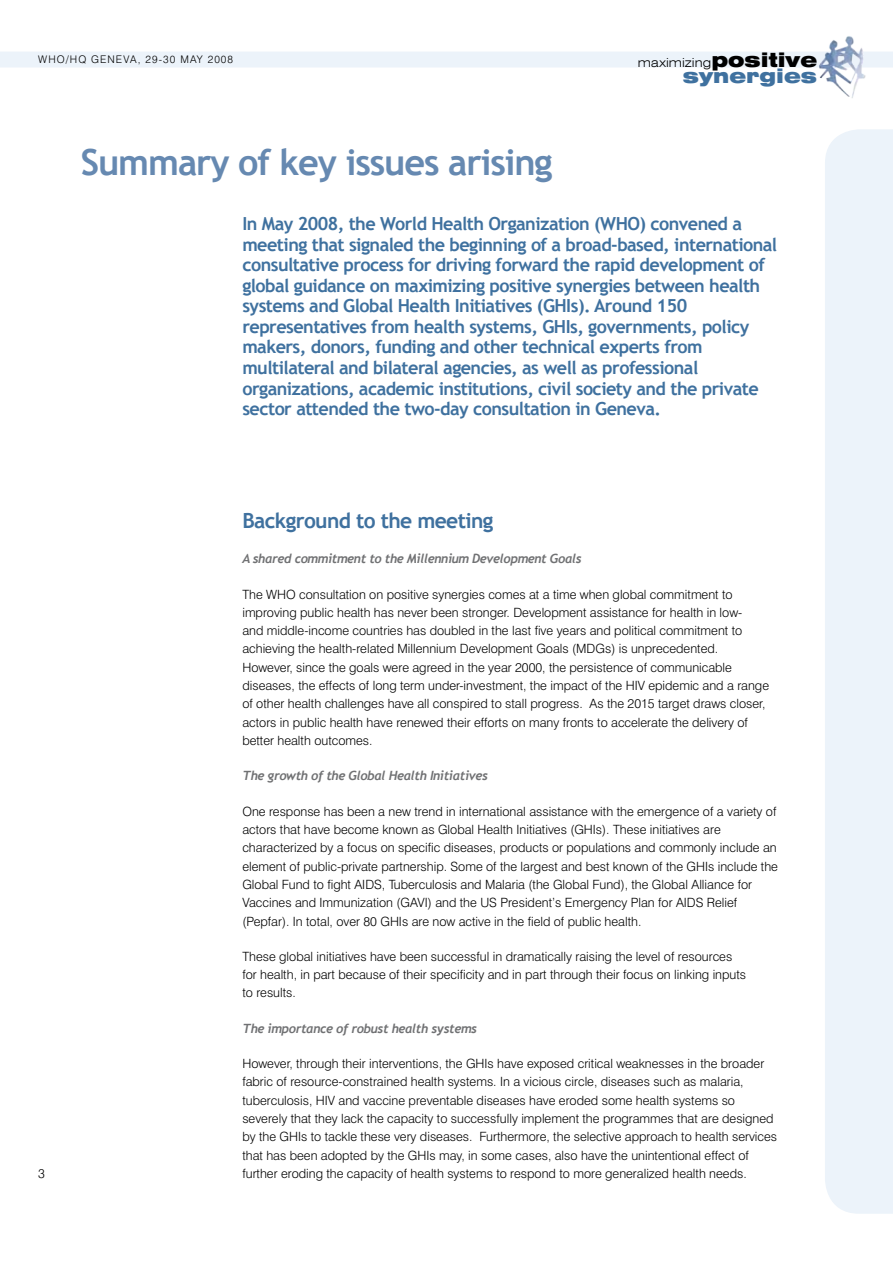
<style>
.page{position:relative;width:893px;height:1263px;background:#fff}
.page>*{position:absolute;margin:0;border:0;box-sizing:border-box;transform-origin:0 0}
.t1{font:700 36px "Trebuchet MS";letter-spacing:-.03em;color:#6689b1}
.t2{font:700 21px "Trebuchet MS";letter-spacing:-.03em;color:#3f719f}
.t3{font:900 expanded 19.35px "Swiss 721 BT";color:#3f719f}
.t4{font:700 18px/20.5px "Trebuchet MS";letter-spacing:-.03em;color:#3f719f}
.t5{font:300 12.75px/18.3px "Swiss 721 BT";color:#000}
.t6{font:italic 700 12.75px "Trebuchet";letter-spacing:-.03em;color:#707173}
.t7{font:300 expanded 12.45px "Swiss 721 BT";color:#000}
.t8{font:300 10.5px "Swiss 721 BT";letter-spacing:.1em;color:#000}
.s1{font-weight:900;font-size:19.35px}
</style>
<div class="page">
<div style="left:0;top:52px;width:893px;height:15px;background:#ecf3fa"></div>
<img style="left:812px;top:36px;width:61px;height:62px">
<div style="left:825px;top:129px;width:68px;height:1085px;background:#ecf3fa"></div>
<p class="t8" style="left:38px;top:53px;width:196px">WHO/HQ Geneva, 29-30 May 2008</p>
<p class="t7" style="left:638px;top:55px;width:181px">maximizing<span class="s1">positive</span></p>
<h3 class="t3" style="left:683px;top:65px;width:136px">synergies</h3>
<h1 class="t1" style="left:81px;top:140px;width:473px">Summary of key issues arising</h1>
<p class="t5" style="left:38px;top:1164px;width:8px">3</p>
<p class="t4" style="left:242px;top:213px;width:536px">In May 2008, the World Health Organization (WHO) convened a meeting that signaled the beginning of a broad-based, international consultative process for driving forward the rapid development of global guidance on maximizing positive synergies between health systems and Global Health Initiatives (GHIs). Around 150 representatives from health systems, GHIs, governments, policy makers, donors, funding and other technical experts from multilateral and bilateral agencies, as well as professional organizations, academic institutions, civil society and the private sector attended the two-day consultation in Geneva.</p>
<h2 class="t2" style="left:242px;top:507px;width:252px">Background to the meeting</h2>
<p class="t6" style="left:242px;top:551px;width:341px">A shared commitment to the Millennium Development Goals</p>
<p class="t5" style="left:242px;top:585px;width:528px">The WHO consultation on positive synergies comes at a time when global commitment to improving public health has never been stronger. Development assistance for health in low-<br>and middle-income countries has doubled in the last five years and political commitment to achieving the health-related Millennium Development Goals (MDGs) is unprecedented.<br>However, since the goals were agreed in the year 2000, the persistence of communicable diseases, the effects of long term under-investment, the impact of the HIV epidemic and a range of other health challenges have all conspired to stall progress. As the 2015 target draws closer, actors in public health have renewed their efforts on many fronts to accelerate the delivery of better health outcomes.</p>
<p class="t6" style="left:242px;top:768px;width:247px">The growth of the Global Health Initiatives</p>
<p class="t5" style="left:242px;top:802px;width:537px">One response has been a new trend in international assistance with the emergence of a variety of actors that have become known as Global Health Initiatives (GHIs). These initiatives are characterized by a focus on specific diseases, products or populations and commonly include an element of public-private partnership. Some of the largest and best known of the GHIs include the Global Fund to fight AIDS, Tuberculosis and Malaria (the Global Fund), the Global Alliance for Vaccines and Immunization (GAVI) and the US President’s Emergency Plan for AIDS Relief (Pepfar). In total, over 80 GHIs are now active in the field of public health.</p>
<p class="t5" style="left:242px;top:947px;width:505px">These global initiatives have been successful in dramatically raising the level of resources for health, in part because of their specificity and in part through their focus on linking inputs to results.</p>
<p class="t6" style="left:242px;top:1021px;width:236px">The importance of robust health systems</p>
<p class="t5" style="left:242px;top:1054px;width:536px">However, through their interventions, the GHIs have exposed critical weaknesses in the broader fabric of resource-constrained health systems. In a vicious circle, diseases such as malaria, tuberculosis, HIV and vaccine preventable diseases have eroded some health systems so severely that they lack the capacity to successfully implement the programmes that are designed by the GHIs to tackle these very diseases. Furthermore, the selective approach to health services that has been adopted by the GHIs may, in some cases, also have the unintentional effect of further eroding the capacity of health systems to respond to more generalized health needs.</p>
</div>
